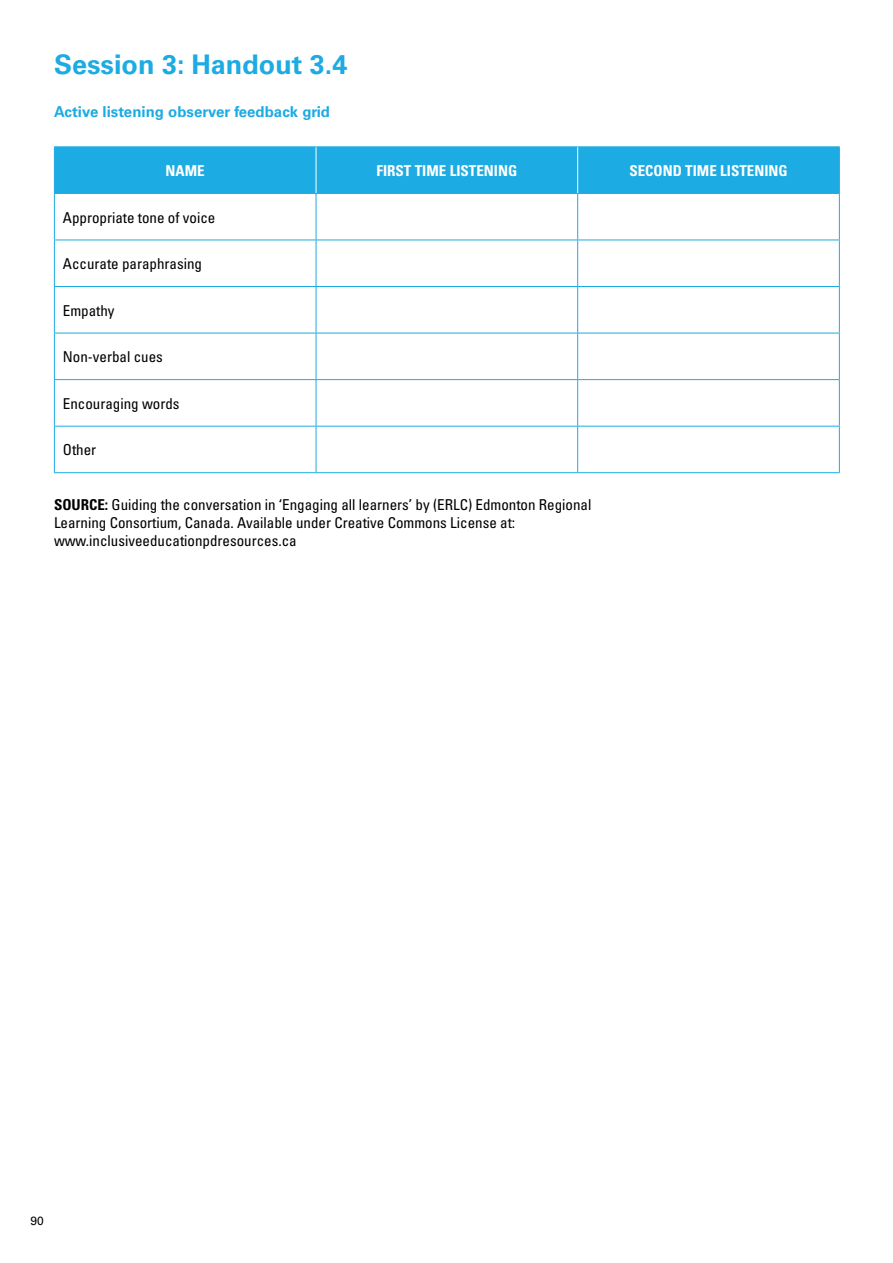
<style>
.page{position:relative;width:893px;height:1263px;background:#fff}
.page>*{position:absolute;margin:0;border:0;box-sizing:border-box;transform-origin:0 0}
.t1{font:700 27px "Univers LTCYR 65";color:#1cabe3}
.t2{font:condensed 15px/18px "Univers LTCYR 57";color:#000}
.t3{font:15px "Univers LTCYR 67 Bold Cond";color:#fff}
.t4{font:700 15px "Univers LTCYR 65";color:#1cabe3}
.t5{font:12px "Univers LTCYR 55 Roman";color:#000}
.s1{font-family:"Univers LTCYR 67 Bold Cond";font-stretch:normal}
</style>
<div class="page">
<div style="left:55px;top:147px;width:784px;height:46px;background:#1cabe3"></div>
<hr style="left:54px;top:146px;width:262px;height:1px;background:#1cabe3">
<hr style="left:54px;top:147px;width:1px;height:46px;background:#1cabe3">
<hr style="left:316px;top:146px;width:262px;height:1px;background:#1cabe3">
<hr style="left:578px;top:146px;width:262px;height:1px;background:#1cabe3">
<hr style="left:839px;top:147px;width:1px;height:46px;background:#1cabe3">
<hr style="left:54px;top:193px;width:262px;height:1px;background:#1cabe3">
<hr style="left:54px;top:194px;width:1px;height:46px;background:#1cabe3">
<hr style="left:316px;top:193px;width:262px;height:1px;background:#1cabe3">
<hr style="left:316px;top:194px;width:1px;height:46px;background:#1cabe3">
<hr style="left:578px;top:193px;width:262px;height:1px;background:#1cabe3">
<hr style="left:577px;top:194px;width:1px;height:46px;background:#1cabe3">
<hr style="left:839px;top:194px;width:1px;height:46px;background:#1cabe3">
<hr style="left:54px;top:240px;width:262px;height:1px;background:#1cabe3">
<hr style="left:54px;top:240px;width:1px;height:46px;background:#1cabe3">
<hr style="left:316px;top:240px;width:262px;height:1px;background:#1cabe3">
<hr style="left:316px;top:240px;width:1px;height:46px;background:#1cabe3">
<hr style="left:578px;top:240px;width:262px;height:1px;background:#1cabe3">
<hr style="left:577px;top:240px;width:1px;height:46px;background:#1cabe3">
<hr style="left:839px;top:240px;width:1px;height:46px;background:#1cabe3">
<hr style="left:54px;top:286px;width:262px;height:1px;background:#1cabe3">
<hr style="left:54px;top:287px;width:1px;height:46px;background:#1cabe3">
<hr style="left:316px;top:286px;width:262px;height:1px;background:#1cabe3">
<hr style="left:316px;top:287px;width:1px;height:46px;background:#1cabe3">
<hr style="left:578px;top:286px;width:262px;height:1px;background:#1cabe3">
<hr style="left:577px;top:287px;width:1px;height:46px;background:#1cabe3">
<hr style="left:839px;top:287px;width:1px;height:46px;background:#1cabe3">
<hr style="left:54px;top:333px;width:262px;height:1px;background:#1cabe3">
<hr style="left:54px;top:333px;width:1px;height:46px;background:#1cabe3">
<hr style="left:316px;top:333px;width:262px;height:1px;background:#1cabe3">
<hr style="left:316px;top:333px;width:1px;height:46px;background:#1cabe3">
<hr style="left:578px;top:333px;width:262px;height:1px;background:#1cabe3">
<hr style="left:577px;top:333px;width:1px;height:46px;background:#1cabe3">
<hr style="left:839px;top:333px;width:1px;height:46px;background:#1cabe3">
<hr style="left:54px;top:379px;width:262px;height:1px;background:#1cabe3">
<hr style="left:54px;top:380px;width:1px;height:46px;background:#1cabe3">
<hr style="left:316px;top:379px;width:262px;height:1px;background:#1cabe3">
<hr style="left:316px;top:380px;width:1px;height:46px;background:#1cabe3">
<hr style="left:578px;top:379px;width:262px;height:1px;background:#1cabe3">
<hr style="left:577px;top:380px;width:1px;height:46px;background:#1cabe3">
<hr style="left:839px;top:380px;width:1px;height:46px;background:#1cabe3">
<hr style="left:54px;top:426px;width:262px;height:1px;background:#1cabe3">
<hr style="left:54px;top:426px;width:1px;height:46px;background:#1cabe3">
<hr style="left:316px;top:426px;width:262px;height:1px;background:#1cabe3">
<hr style="left:316px;top:426px;width:1px;height:46px;background:#1cabe3">
<hr style="left:578px;top:426px;width:262px;height:1px;background:#1cabe3">
<hr style="left:577px;top:426px;width:1px;height:46px;background:#1cabe3">
<hr style="left:839px;top:426px;width:1px;height:46px;background:#1cabe3">
<hr style="left:54px;top:472px;width:262px;height:1px;background:#1cabe3">
<hr style="left:316px;top:472px;width:262px;height:1px;background:#1cabe3">
<hr style="left:578px;top:472px;width:262px;height:1px;background:#1cabe3">
<hr style="left:316px;top:147px;width:1px;height:46px;background:#fff">
<hr style="left:577px;top:147px;width:1px;height:46px;background:#fff">
<h1 class="t1" style="left:54px;top:45px;width:295px">Session 3: Handout 3.4</h1>
<p class="t4" style="left:54px;top:101px;width:278px">Active listening observer feedback grid</p>
<p class="t3" style="left:166px;top:162px;width:41px">NAME</p>
<p class="t3" style="left:376px;top:162px;width:142px">FIRST TIME LISTENING</p>
<p class="t3" style="left:629px;top:162px;width:160px">SECOND TIME LISTENING</p>
<p class="t2" style="left:63px;top:208px;width:154px">Appropriate tone of voice</p>
<p class="t2" style="left:63px;top:254px;width:141px">Accurate paraphrasing</p>
<p class="t2" style="left:63px;top:301px;width:53px">Empathy</p>
<p class="t2" style="left:63px;top:348px;width:101px">Non-verbal cues</p>
<p class="t2" style="left:63px;top:394px;width:118px">Encouraging words</p>
<p class="t2" style="left:63px;top:441px;width:35px">Other</p>
<p class="t2" style="left:54px;top:496px;width:539px"><span class="s1">SOURCE:</span> Guiding the conversation in ‘Engaging all learners’ by (ERLC) Edmonton Regional<br>Learning Consortium, Canada. Available under Creative Commons License at: www.inclusiveeducationpdresources.ca</p>
<p class="t5" style="left:31px;top:1212px;width:15px">90</p>
</div>
